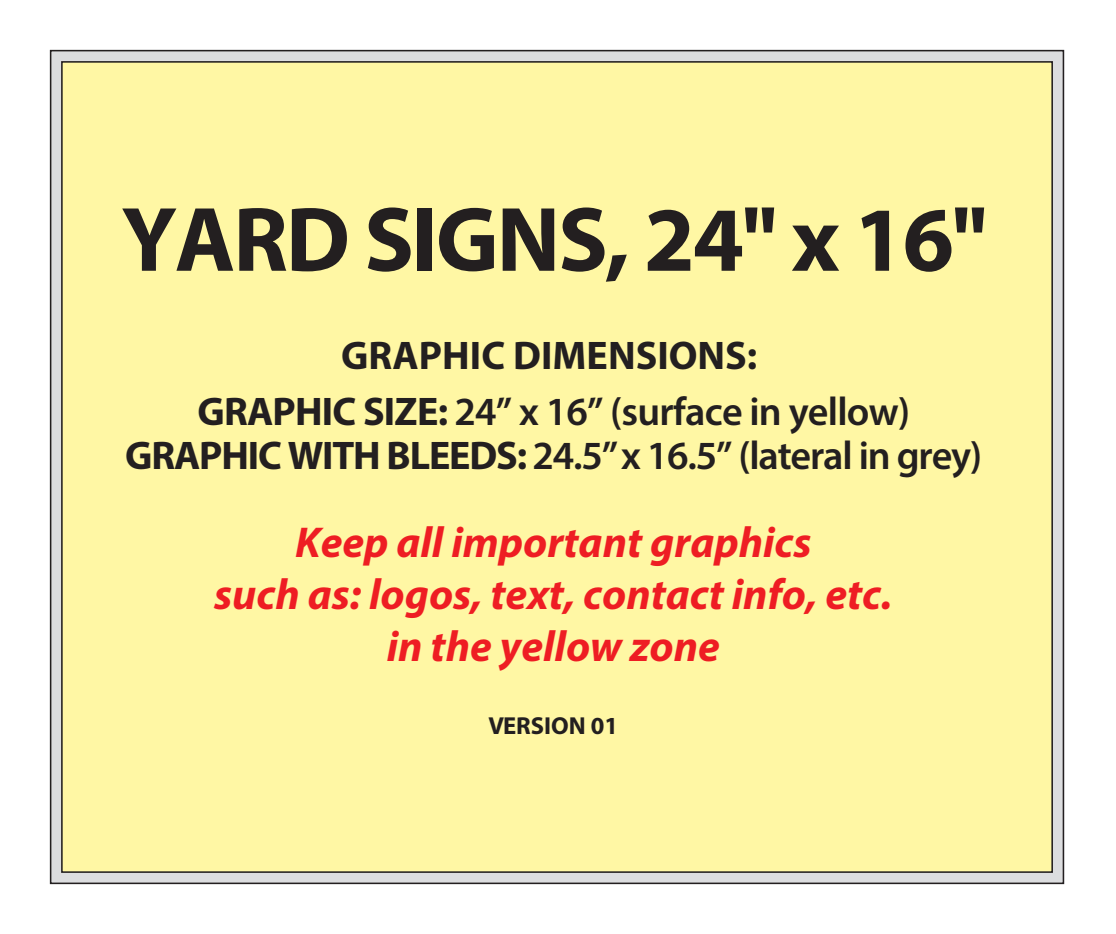
<style>
.page{position:relative;width:1116px;height:934px;background:#fff}
.page>*{position:absolute;margin:0;border:0;box-sizing:border-box;transform-origin:0 0}
.t1{font:700 92.31px "Myriad Pro";letter-spacing:-.025em;color:#231f20}
.t2{font:italic 700 43.31px/52px "Myriad Pro";color:#ee1d23;text-align:center}
.t3{font:700 40.12px/55.8px "Myriad Pro";color:#231f20;text-align:center}
.t4{font:600 40.12px "Myriad Pro";letter-spacing:-.03em;color:#231f20}
.t5{font:700 24.62px "Myriad Pro";color:#231f20}
.s1{font-weight:600}
.s2{font-weight:700}
</style>
<div class="page">
<div style="left:50px;top:50px;width:1014px;height:834px;background:#dcdddf;border:2px solid #231f20"></div>
<div style="left:61px;top:61px;width:992px;height:812px;background:#fff7a4;border:2px solid #231f20"></div>
<h1 class="t1" style="left:121px;top:179px;width:867px">YARD SIGNS, 24'' x 16''</h1>
<p class="t3" style="left:197px;top:326px;width:714px">GRAPHIC DIMENSIONS:<br>GRAPHIC SIZE: <span class="s1">24” x 16” (surface in yellow)</span></p>
<p class="t4" style="left:125px;top:430px;width:858px"><span class="s2">GRAPHIC WITH BLEEDS:</span> 24.5”x 16.5” (lateral in grey)</p>
<p class="t2" style="left:214px;top:515px;width:679px">Keep all important graphics<br>such as: logos, text, contact info, etc. in the yellow zone</p>
<p class="t5" style="left:488px;top:710px;width:131px">VERSION 01</p>
</div>
